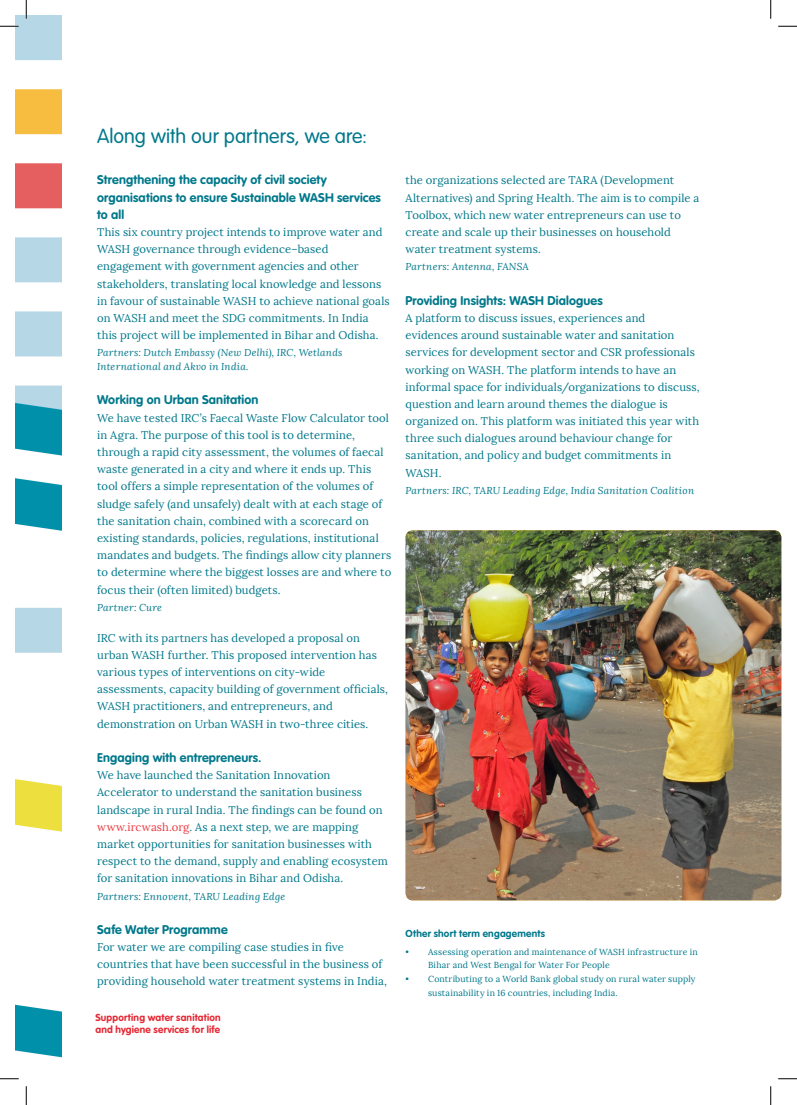
<style>
.page{position:relative;width:797px;height:1105px;background:#fff}
.page>*{position:absolute;margin:0;border:0;box-sizing:border-box;transform-origin:0 0}
.Heading2{font:300 20px "VAG Rounded Std";color:#00788b}
.Heading2-2{font:700 12.5px/17.2px "VAG Rounded Std";letter-spacing:.01em;color:#00788b}
.t1{font:11.25px/17.2px "Lora";letter-spacing:.01em;color:#00788b}
.t2{font:italic 10px/13.8px "Lora";letter-spacing:.02em;color:#00788b}
.t3{font:700 10px "VAG Rounded Std";letter-spacing:.02em;color:#e62733}
.Heading2-3{font:700 10px "VAG Rounded Std";letter-spacing:.025em;color:#00788b}
.t4{font:8.75px/13.8px "Lora";letter-spacing:.02em;color:#00788b}
.s1{color:#ee3a41}
</style>
<div class="page">
<img style="left:405px;top:530px;width:376px;height:370px">
<img style="left:16px;top:16px;width:46px;height:1042px">
<svg style="left:0;top:25px;width:19px;height:2px"></svg>
<svg style="left:778px;top:25px;width:19px;height:2px"></svg>
<svg style="left:0;top:1078px;width:19px;height:1px"></svg>
<svg style="left:778px;top:1078px;width:19px;height:1px"></svg>
<svg style="left:25px;top:0;width:2px;height:19px"></svg>
<svg style="left:25px;top:1086px;width:2px;height:19px"></svg>
<svg style="left:770px;top:0;width:1px;height:19px"></svg>
<svg style="left:770px;top:1086px;width:1px;height:19px"></svg>
<p class="Heading2" style="left:97px;top:125px;width:271px">Along with our partners, we are:</p>
<p class="Heading2-2" style="left:97px;top:172px;width:285px">Strengthening the capacity of civil society organisations to ensure Sustainable WASH services to all</p>
<p class="t1" style="left:97px;top:224px;width:294px">This six country project intends to improve water and WASH governance through evidence–based engagement with government agencies and other stakeholders, translating local knowledge and lessons in favour of sustainable WASH to achieve national goals on WASH and meet the SDG commitments. In India this project will be implemented in Bihar and Odisha.</p>
<p class="t2" style="left:97px;top:346px;width:247px">Partners: Dutch Embassy (New Delhi), IRC, Wetlands<br>International and Akvo in India.</p>
<p class="Heading2-2" style="left:97px;top:392px;width:163px">Working on Urban Sanitation</p>
<p class="t1" style="left:97px;top:409px;width:296px">We have tested IRC’s Faecal Waste Flow Calculator tool in Agra. The purpose of this tool is to determine, through a rapid city assessment, the volumes of faecal waste generated in a city and where it ends up. This tool offers a simple representation of the volumes of sludge safely (and unsafely) dealt with at each stage of the sanitation chain, combined with a scorecard on existing standards, policies, regulations, institutional mandates and budgets. The findings allow city planners to determine where the biggest losses are and where to focus their (often limited) budgets.</p>
<p class="t2" style="left:97px;top:600px;width:66px">Partner: Cure</p>
<p class="t1" style="left:97px;top:629px;width:292px">IRC with its partners has developed a proposal on urban WASH further. This proposed intervention has various types of interventions on city-wide assessments, capacity building of government officials, WASH practitioners, and entrepreneurs, and demonstration on Urban WASH in two-three cities.</p>
<p class="Heading2-2" style="left:97px;top:749px;width:166px">Engaging with entrepreneurs.</p>
<p class="t1" style="left:97px;top:767px;width:292px">We have launched the Sanitation Innovation Accelerator to understand the sanitation business landscape in rural India. The findings can be found on <span class="s1">www.ircwash.org</span>. As a next step, we are mapping market opportunities for sanitation businesses with respect to the demand, supply and enabling ecosystem for sanitation innovations in Bihar and Odisha.</p>
<p class="t2" style="left:97px;top:889px;width:190px">Partners: Ennovent, TARU Leading Edge</p>
<p class="Heading2-2" style="left:97px;top:921px;width:132px">Safe Water Programme</p>
<p class="t1" style="left:97px;top:939px;width:291px">For water we are compiling case studies in five countries that have been successful in the business of providing household water treatment systems in India,</p>
<p class="t3" style="left:95px;top:1011px;width:127px">Supporting water sanitation</p>
<p class="t3" style="left:95px;top:1023px;width:126px">and hygiene services for life</p>
<p class="t1" style="left:405px;top:172px;width:295px">the organizations selected are TARA (Development Alternatives) and Spring Health. The aim is to compile a Toolbox, which new water entrepreneurs can use to create and scale up their businesses on household water treatment systems.</p>
<p class="t2" style="left:405px;top:260px;width:125px">Partners: Antenna, FANSA</p>
<p class="Heading2-2" style="left:405px;top:292px;width:199px">Providing Insights: WASH Dialogues</p>
<p class="t1" style="left:405px;top:310px;width:296px">A platform to discuss issues, experiences and evidences around sustainable water and sanitation services for development sector and CSR professionals working on WASH. The platform intends to have an informal space for individuals/organizations to discuss, question and learn around themes the dialogue is organized on. This platform was initiated this year with three such dialogues around behaviour change for sanitation, and policy and budget commitments in WASH.</p>
<p class="t2" style="left:405px;top:483px;width:290px">Partners: IRC, TARU Leading Edge, India Sanitation Coalition</p>
<p class="Heading2-3" style="left:405px;top:928px;width:141px">Other short term engagements</p>
<p class="t4" style="left:428px;top:945px;width:271px;text-indent:-22px">• Assessing operation and maintenance of WASH infrastructure in<br>Bihar and West Bengal for Water For People</p>
<p class="t4" style="left:428px;top:972px;width:269px;text-indent:-22px">• Contributing to a World Bank global study on rural water supply sustainability in 16 countries, including India.</p>
</div>
